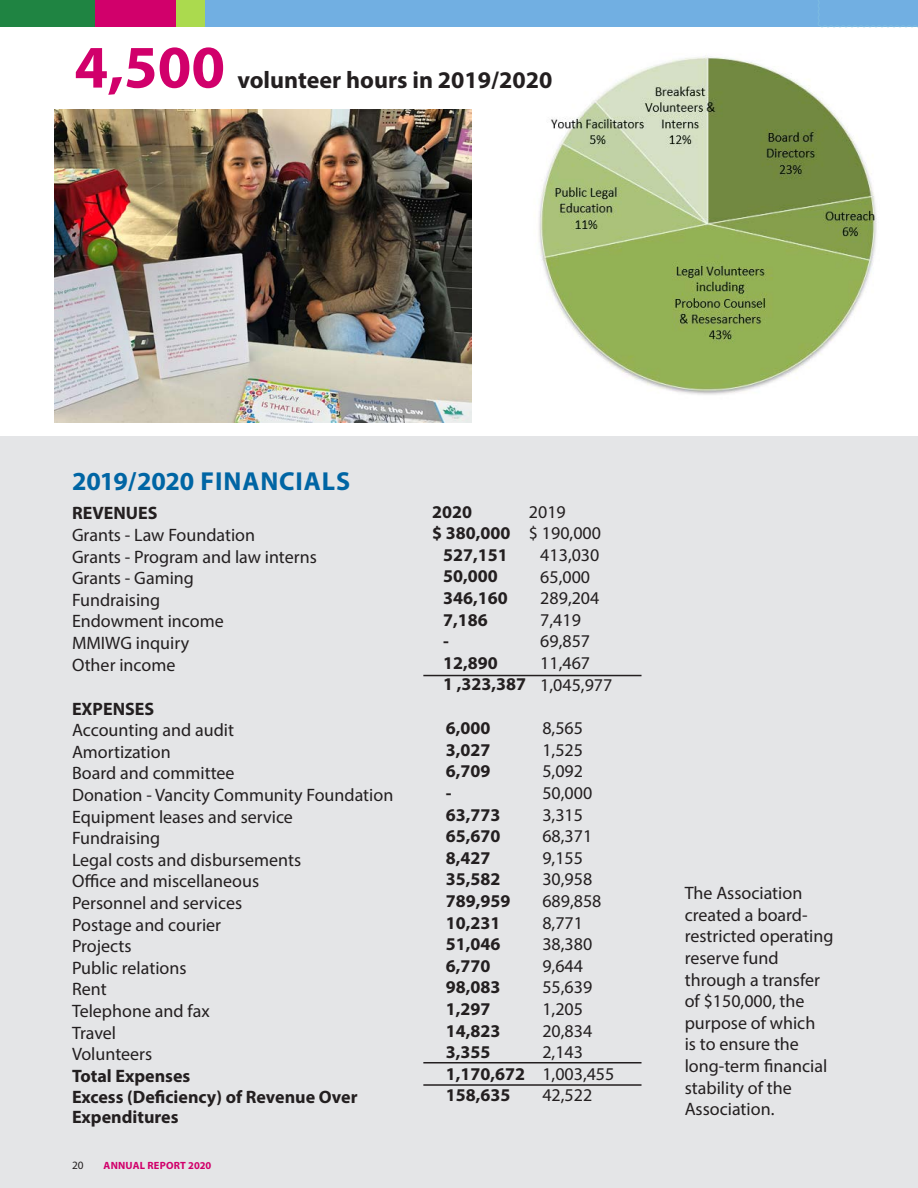
<style>
.page{position:relative;width:918px;height:1188px;background:#fff}
.page>*{position:absolute;margin:0;border:0;box-sizing:border-box;transform-origin:0 0}
.t1{font:700 60.75px "Myriad Pro";color:#d1006b}
.body_text{font:700 26.1px "Myriad Pro";letter-spacing:.035em;color:#0065a4}
.t2{font:700 24px "Myriad Pro";color:#231f20}
.t3{font:18px/21.6px "Myriad Pro";color:#231f20}
.t4{font:700 18px/19.5px "Myriad Pro";color:#231f20}
.t5{font:11.25px "Myriad Pro";color:#231f20}
.folio{font:700 10.5px "Myriad Pro";letter-spacing:.02em;color:#d1006b}
</style>
<div class="page">
<div style="left:0;top:0;width:95px;height:27px;background:#1f8442"></div>
<div style="left:95px;top:0;width:81px;height:27px;background:#d1006b"></div>
<div style="left:176px;top:0;width:30px;height:27px;background:#abda4e"></div>
<div style="left:206px;top:0;width:712px;height:27px;background:#71afe2"></div>
<div style="left:0;top:437px;width:918px;height:751px;background:#e4e5e7"></div>
<img style="left:538px;top:57px;width:339px;height:338px">
<svg style="left:818px;top:4px;width:100px;height:24px"></svg>
<img style="left:54px;top:110px;width:418px;height:313px">
<hr style="left:423px;top:675px;width:219px;height:1px;background:#231f20">
<hr style="left:423px;top:1062px;width:219px;height:2px;background:#231f20">
<hr style="left:423px;top:1084px;width:219px;height:2px;background:#231f20">
<p class="t1" style="left:74px;top:28px;width:152px">4,500</p>
<p class="t2" style="left:237px;top:64px;width:317px">volunteer hours in 2019/2020</p>
<p class="body_text" style="left:72px;top:464px;width:280px">2019/2020 FINANCIALS</p>
<p class="t4" style="left:72px;top:503px;width:87px">REVENUES</p>
<p class="t3" style="left:72px;top:524px;width:185px">Grants - Law Foundation</p>
<p class="t3" style="left:72px;top:545px;width:246px">Grants - Program and law interns</p>
<p class="t3" style="left:72px;top:567px;width:123px">Grants - Gaming</p>
<p class="t3" style="left:72px;top:589px;width:90px">Fundraising</p>
<p class="t3" style="left:72px;top:610px;width:153px">Endowment income</p>
<p class="t3" style="left:72px;top:632px;width:119px">MMIWG inquiry</p>
<p class="t3" style="left:72px;top:653px;width:105px">Other income</p>
<p class="t4" style="left:72px;top:698px;width:84px">EXPENSES</p>
<p class="t3" style="left:72px;top:719px;width:164px">Accounting and audit</p>
<p class="t3" style="left:72px;top:741px;width:100px">Amortization</p>
<p class="t3" style="left:72px;top:762px;width:164px">Board and committee</p>
<p class="t3" style="left:72px;top:784px;width:323px">Donation - Vancity Community Foundation</p>
<p class="t3" style="left:72px;top:806px;width:223px">Equipment leases and service</p>
<p class="t3" style="left:72px;top:827px;width:90px">Fundraising</p>
<p class="t3" style="left:72px;top:849px;width:231px">Legal costs and disbursements</p>
<p class="t3" style="left:72px;top:870px;width:189px">Office and miscellaneous</p>
<p class="t3" style="left:72px;top:892px;width:172px">Personnel and services</p>
<p class="t3" style="left:72px;top:914px;width:151px">Postage and courier</p>
<p class="t3" style="left:72px;top:935px;width:61px">Projects</p>
<p class="t3" style="left:72px;top:957px;width:116px">Public relations</p>
<p class="t3" style="left:72px;top:978px;width:36px">Rent</p>
<p class="t3" style="left:72px;top:1000px;width:139px">Telephone and fax</p>
<p class="t3" style="left:72px;top:1022px;width:46px">Travel</p>
<p class="t3" style="left:72px;top:1043px;width:82px">Volunteers</p>
<p class="t4" style="left:72px;top:1065px;width:120px">Total Expenses</p>
<p class="t4" style="left:72px;top:1087px;width:287px">Excess (Deficiency) of Revenue Over<br>Expenditures</p>
<p class="t5" style="left:72px;top:1158px;width:13px">20</p>
<p class="folio" style="left:104px;top:1158px;width:109px">ANNUAL REPORT 2020</p>
<p class="t4" style="left:432px;top:501px;width:41px">2020</p>
<p class="t4" style="left:432px;top:523px;width:80px">$ 380,000</p>
<p class="t4" style="left:443px;top:544px;width:66px">527,151</p>
<p class="t4" style="left:443px;top:566px;width:56px">50,000</p>
<p class="t4" style="left:443px;top:588px;width:66px">346,160</p>
<p class="t4" style="left:443px;top:609px;width:46px">7,186</p>
<p class="t4" style="left:443px;top:631px;width:7px">-</p>
<p class="t4" style="left:443px;top:652px;width:56px">12,890</p>
<p class="t4" style="left:443px;top:674px;width:84px">1 ,323,387</p>
<p class="t3" style="left:529px;top:501px;width:38px">2019</p>
<p class="t3" style="left:529px;top:522px;width:74px">$ 190,000</p>
<p class="t3" style="left:540px;top:544px;width:61px">413,030</p>
<p class="t3" style="left:540px;top:566px;width:51px">65,000</p>
<p class="t3" style="left:540px;top:587px;width:61px">289,204</p>
<p class="t3" style="left:540px;top:609px;width:42px">7,419</p>
<p class="t3" style="left:540px;top:630px;width:51px">69,857</p>
<p class="t3" style="left:540px;top:652px;width:51px">11,467</p>
<p class="t3" style="left:540px;top:674px;width:74px">1,045,977</p>
<p class="t4" style="left:446px;top:718px;width:46px">6,000</p>
<p class="t4" style="left:446px;top:739px;width:46px">3,027</p>
<p class="t4" style="left:446px;top:761px;width:46px">6,709</p>
<p class="t4" style="left:446px;top:783px;width:7px">-</p>
<p class="t4" style="left:446px;top:804px;width:56px">63,773</p>
<p class="t4" style="left:446px;top:826px;width:56px">65,670</p>
<p class="t4" style="left:446px;top:847px;width:46px">8,427</p>
<p class="t4" style="left:446px;top:869px;width:56px">35,582</p>
<p class="t4" style="left:446px;top:891px;width:66px">789,959</p>
<p class="t4" style="left:446px;top:912px;width:56px">10,231</p>
<p class="t4" style="left:446px;top:934px;width:56px">51,046</p>
<p class="t4" style="left:446px;top:955px;width:46px">6,770</p>
<p class="t4" style="left:446px;top:977px;width:56px">98,083</p>
<p class="t4" style="left:446px;top:999px;width:46px">1,297</p>
<p class="t4" style="left:446px;top:1020px;width:56px">14,823</p>
<p class="t4" style="left:446px;top:1042px;width:46px">3,355</p>
<p class="t4" style="left:446px;top:1063px;width:81px">1,170,672</p>
<p class="t4" style="left:446px;top:1085px;width:66px">158,635</p>
<p class="t3" style="left:542px;top:717px;width:42px">8,565</p>
<p class="t3" style="left:542px;top:739px;width:42px">1,525</p>
<p class="t3" style="left:542px;top:760px;width:42px">5,092</p>
<p class="t3" style="left:542px;top:782px;width:51px">50,000</p>
<p class="t3" style="left:542px;top:803px;width:42px">3,315</p>
<p class="t3" style="left:542px;top:825px;width:51px">68,371</p>
<p class="t3" style="left:542px;top:847px;width:42px">9,155</p>
<p class="t3" style="left:542px;top:868px;width:51px">30,958</p>
<p class="t3" style="left:542px;top:890px;width:61px">689,858</p>
<p class="t3" style="left:542px;top:911px;width:42px">8,771</p>
<p class="t3" style="left:542px;top:933px;width:51px">38,380</p>
<p class="t3" style="left:542px;top:955px;width:42px">9,644</p>
<p class="t3" style="left:542px;top:976px;width:51px">55,639</p>
<p class="t3" style="left:542px;top:998px;width:42px">1,205</p>
<p class="t3" style="left:542px;top:1019px;width:51px">20,834</p>
<p class="t3" style="left:542px;top:1041px;width:42px">2,143</p>
<p class="t3" style="left:542px;top:1063px;width:74px">1,003,455</p>
<p class="t3" style="left:542px;top:1084px;width:51px">42,522</p>
<p class="t3" style="left:685px;top:882px;width:150px">The Association created a board&shy;restricted operating reserve fund through a transfer of $150,000, the purpose of which<br>is to ensure the long-term financial stability of the<br>Association.</p>
</div>
